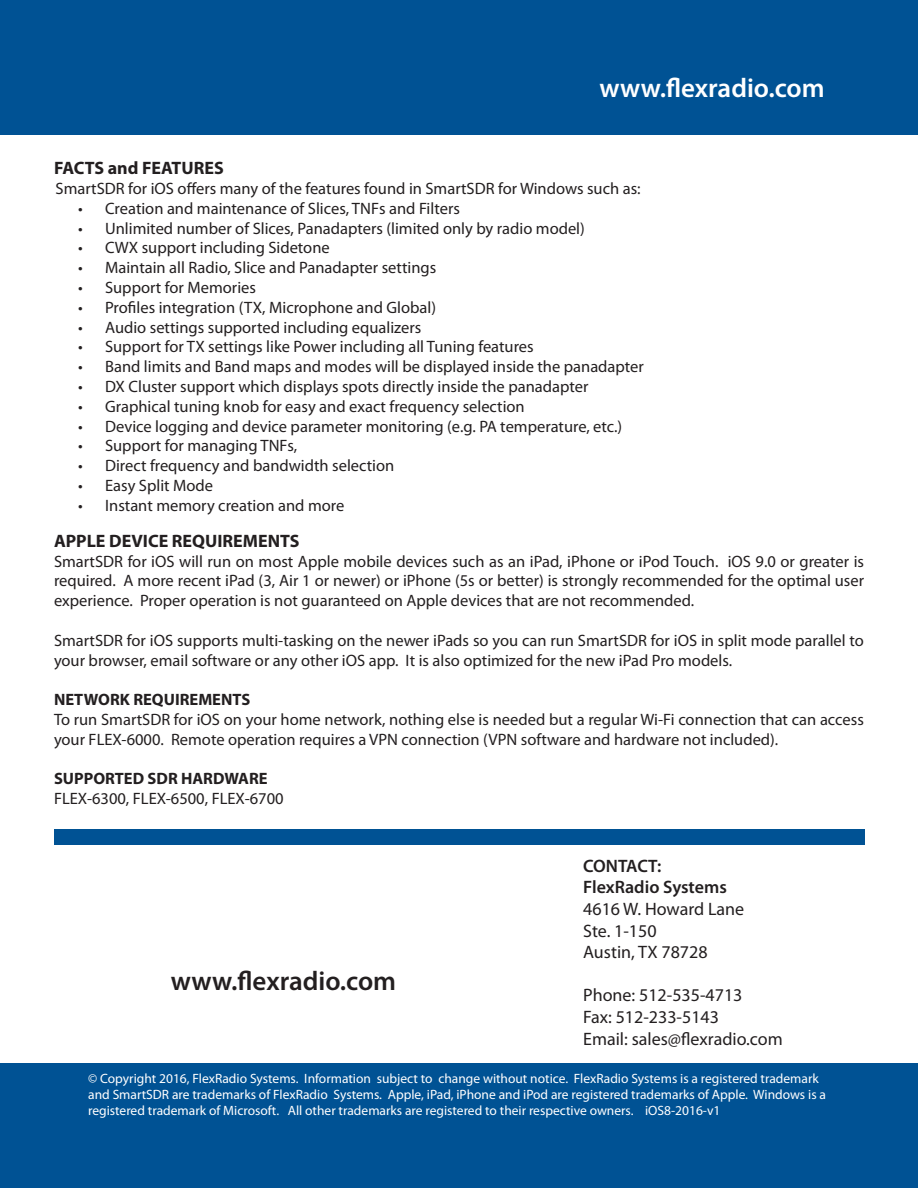
<style>
.page{position:relative;width:918px;height:1188px;background:#fff}
.page>*{position:absolute;margin:0;border:0;box-sizing:border-box;transform-origin:0 0}
.t1{font:600 27px "Myriad Pro";color:#231f20}
.t2{font:600 27px "Myriad Pro";color:#fff}
.t3{font:18px "Myriad Pro";color:#231f20}
.t4{font:700 18px "Myriad Pro";color:#231f20}
.t5{font:600 18px "Myriad Pro";color:#231f20}
.t6{font:16.5px/19.8px "Myriad Pro";color:#231f20}
.t7{font:700 16.5px "Myriad Pro";color:#231f20}
.t8{font:13.5px/16.2px "Myriad Pro";color:#fff}
</style>
<div class="page">
<div style="left:0;top:0;width:918px;height:135px;background:#005294"></div>
<div style="left:0;top:1064px;width:918px;height:124px;background:#005294"></div>
<div style="left:54px;top:829px;width:810px;height:16px;background:#005294"></div>
<p class="t2" style="left:599px;top:71px;width:227px">www.flexradio.com</p>
<p class="t4" style="left:54px;top:156px;width:171px">FACTS and FEATURES</p>
<p class="t6" style="left:56px;top:178px;width:587px">SmartSDR for iOS offers many of the features found in SmartSDR for Windows such as:</p>
<p class="t6" style="left:78px;top:198px;width:383px">• Creation and maintenance of Slices, TNFs and Filters</p>
<p class="t6" style="left:78px;top:218px;width:508px">• Unlimited number of Slices, Panadapters (limited only by radio model)</p>
<p class="t6" style="left:78px;top:238px;width:253px">• CWX support including Sidetone</p>
<p class="t6" style="left:78px;top:257px;width:360px">• Maintain all Radio, Slice and Panadapter settings</p>
<p class="t6" style="left:78px;top:277px;width:179px">• Support for Memories</p>
<p class="t6" style="left:78px;top:297px;width:359px">• Profiles integration (TX, Microphone and Global)</p>
<p class="t6" style="left:78px;top:317px;width:345px">• Audio settings supported including equalizers</p>
<p class="t6" style="left:78px;top:337px;width:457px">• Support for TX settings like Power including all Tuning features</p>
<p class="t6" style="left:78px;top:356px;width:567px">• Band limits and Band maps and modes will be displayed inside the panadapter</p>
<p class="t6" style="left:78px;top:376px;width:512px">• DX Cluster support which displays spots directly inside the panadapter</p>
<p class="t6" style="left:78px;top:396px;width:448px">• Graphical tuning knob for easy and exact frequency selection</p>
<p class="t6" style="left:78px;top:416px;width:546px">• Device logging and device parameter monitoring (e.g. PA temperature, etc.)</p>
<p class="t6" style="left:78px;top:436px;width:221px">• Support for managing TNFs,</p>
<p class="t6" style="left:78px;top:455px;width:318px">• Direct frequency and bandwidth selection</p>
<p class="t6" style="left:78px;top:475px;width:137px">• Easy Split Mode</p>
<p class="t6" style="left:78px;top:495px;width:268px">• Instant memory creation and more</p>
<p class="t4" style="left:54px;top:529px;width:247px">APPLE DEVICE REQUIREMENTS</p>
<p class="t6" style="left:54px;top:551px;width:812px;text-align:justify">SmartSDR for iOS will run on most Apple mobile devices such as an iPad, iPhone or iPod Touch. iOS 9.0 or greater is required. A more recent iPad (3, Air 1 or newer) or iPhone (5s or better) is strongly recommended for the optimal user experience. Proper operation is not guaranteed on Apple devices that are not recommended.</p>
<p class="t6" style="left:54px;top:630px;width:812px">SmartSDR for iOS supports multi-tasking on the newer iPads so you can run SmartSDR for iOS in split mode parallel to your browser, email software or any other iOS app. It is also optimized for the new iPad Pro models.</p>
<p class="t7" style="left:54px;top:689px;width:198px">NETWORK REQUIREMENTS</p>
<p class="t6" style="left:54px;top:709px;width:811px">To run SmartSDR for iOS on your home network, nothing else is needed but a regular Wi-Fi connection that can access your FLEX-6000. Remote operation requires a VPN connection (VPN software and hardware not included).</p>
<p class="t7" style="left:54px;top:768px;width:215px">SUPPORTED SDR HARDWARE</p>
<p class="t6" style="left:54px;top:788px;width:231px">FLEX-6300, FLEX-6500, FLEX-6700</p>
<p class="t5" style="left:583px;top:854px;width:80px">CONTACT:</p>
<p class="t5" style="left:583px;top:876px;width:145px">FlexRadio Systems</p>
<p class="t3" style="left:583px;top:898px;width:163px">4616 W. Howard Lane</p>
<p class="t3" style="left:583px;top:919px;width:75px">Ste. 1-150</p>
<p class="t3" style="left:583px;top:941px;width:126px">Austin, TX 78728</p>
<p class="t3" style="left:583px;top:984px;width:161px">Phone: 512-535-4713</p>
<p class="t3" style="left:583px;top:1006px;width:137px">Fax: 512-233-5143</p>
<p class="t3" style="left:583px;top:1027px;width:201px">Email: sales@flexradio.com</p>
<p class="t8" style="left:88px;top:1070px;width:739px">© Copyright 2016, FlexRadio Systems. Information subject to change without notice. FlexRadio Systems is a registered trademark and SmartSDR are trademarks of FlexRadio Systems. Apple, iPad, iPhone and iPod are registered trademarks of Apple. Windows is a registered trademark of Microsoft. All other trademarks are registered to their respective owners. iOS8-2016-v1</p>
<p class="t1" style="left:171px;top:963px;width:227px">www.flexradio.com</p>
</div>
